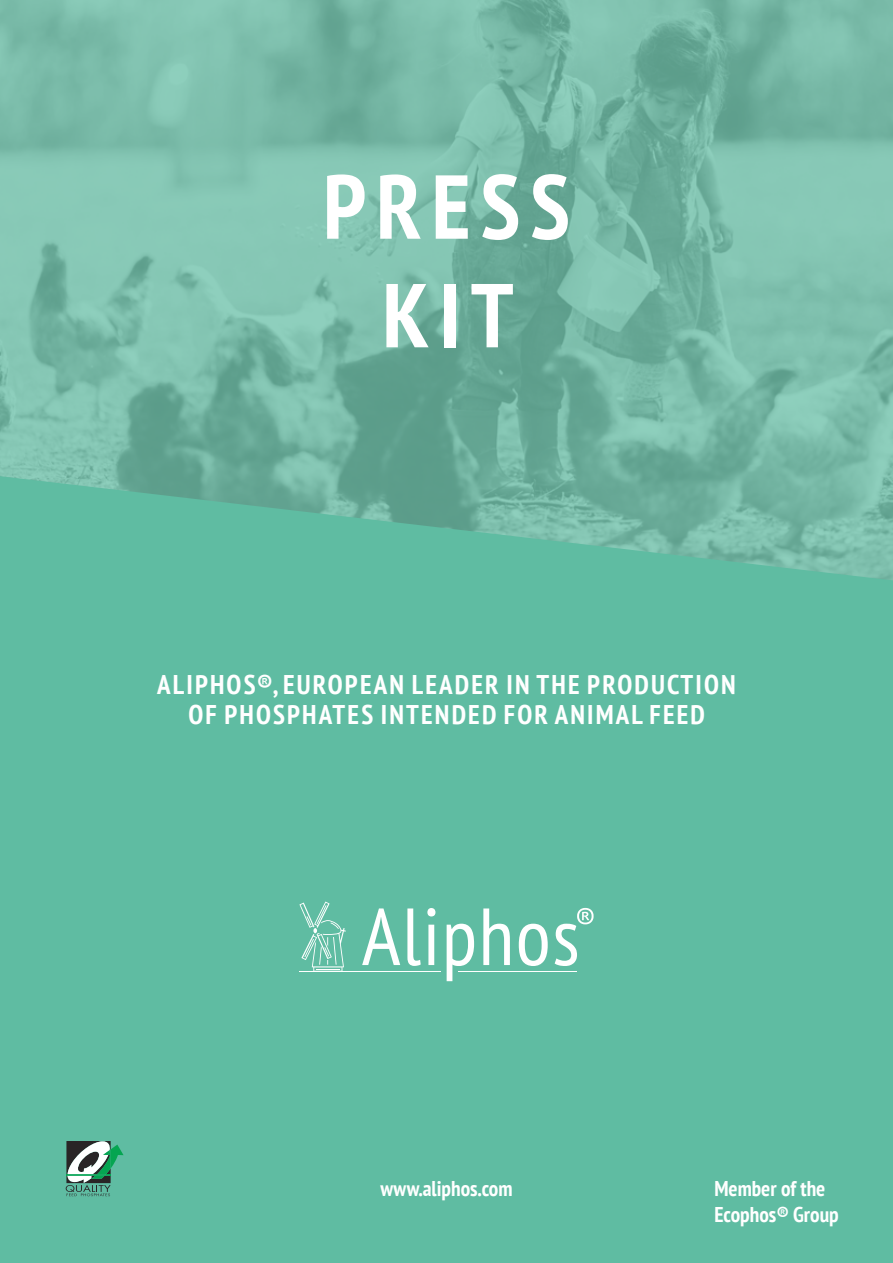
<style>
.page{position:relative;width:893px;height:1263px;background:#fff}
.page>*{position:absolute;margin:0;border:0;box-sizing:border-box;transform-origin:0 0}
.t1{font:700 condensed 90.45px/108.6px "PT Sans";letter-spacing:.11em;color:#fff;text-align:center}
.t2{font:700 condensed 27px/30px "PT Sans";letter-spacing:.08em;color:#fff;text-align:center}
.t3{font:700 condensed 21.3px/25.7px "PT Sans";color:#fff}
</style>
<div class="page">
<div style="left:0;top:393px;width:893px;height:870px;background:#5fbca2"></div>
<img style="left:0;top:0;width:893px;height:580px">
<hr style="left:299px;top:971px;width:142px;height:1px;background:#fff">
<hr style="left:458px;top:971px;width:119px;height:1px;background:#fff">
<svg style="left:299px;top:901px;width:47px;height:70px"></svg>
<svg style="left:407px;top:908px;width:14px;height:58px"></svg>
<svg style="left:427px;top:908px;width:8px;height:57px"></svg>
<svg style="left:447px;top:924px;width:27px;height:57px"></svg>
<svg style="left:483px;top:908px;width:27px;height:57px"></svg>
<svg style="left:519px;top:924px;width:29px;height:42px"></svg>
<svg style="left:362px;top:908px;width:38px;height:57px"></svg>
<svg style="left:555px;top:908px;width:39px;height:58px"></svg>
<svg style="left:66px;top:1141px;width:58px;height:55px"></svg>
<h1 class="t1" style="left:323px;top:151px;width:248px">PRESS<br>KIT</h1>
<p class="t2" style="left:157px;top:669px;width:580px">ALIPHOS®, EUROPEAN LEADER IN THE PRODUCTION<br>OF PHOSPHATES INTENDED FOR ANIMAL FEED</p>
<p class="t3" style="left:380px;top:1175px;width:134px">www.aliphos.com</p>
<p class="t3" style="left:714px;top:1175px;width:126px">Member of the<br>Ecophos® Group</p>
</div>
